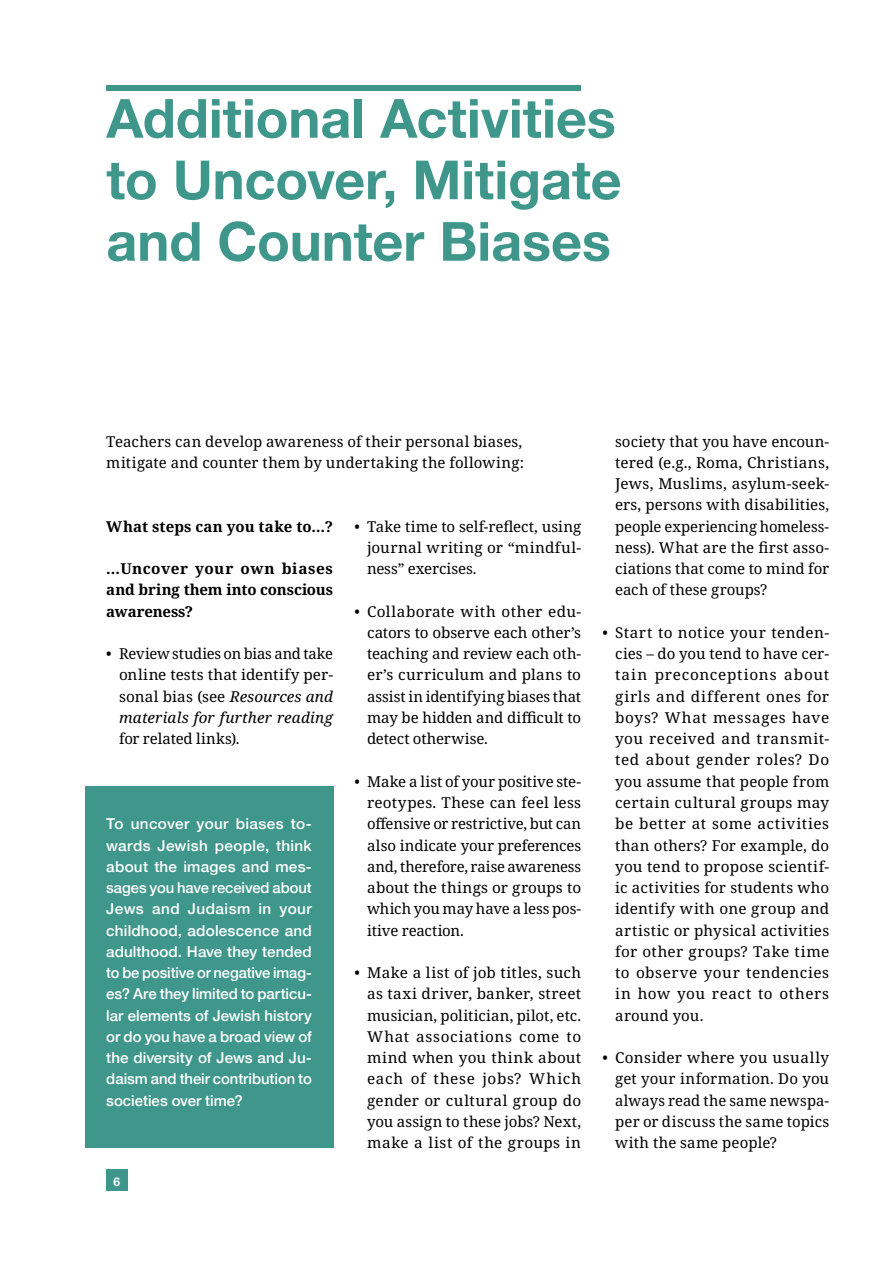
<style>
.page{position:relative;width:893px;height:1263px;background:#fff}
.page>*{position:absolute;margin:0;border:0;box-sizing:border-box;transform-origin:0 0}
.t1{font:700 54px/61.5px "Helvetica Neue";color:#3f978b;text-align:justify}
.t2{font:15px/21.3px "Noto Serif";letter-spacing:.01em;color:#000;text-align:justify}
.t3{font:500 15px/21.3px "Helvetica Neue";letter-spacing:-.005em;color:#fff;text-align:justify}
.t4{font:700 15px/21.3px "Noto Serif";letter-spacing:.005em;color:#000;text-align:justify}
.t5{font:700 12px "Helvetica Neue";color:#fff}
.s1{font-style:italic}
</style>
<div class="page">
<div style="left:85px;top:787px;width:248px;height:361px;background:#3f978b"></div>
<div style="left:106px;top:1169px;width:22px;height:22px;background:#3f978b"></div>
<div style="left:106px;top:85px;width:475px;height:5px;background:#3f978b"></div>
<h1 class="t1" style="left:106px;top:89px;width:517px">Additional Activities to Uncover, Mitigate and Counter Biases</h1>
<p class="t2" style="left:106px;top:431px;width:419px">Teachers can develop awareness of their personal biases, mitigate and counter them by undertaking the following:</p>
<p class="t4" style="left:106px;top:516px;width:228px">What steps can you take to…?</p>
<p class="t4" style="left:106px;top:558px;width:228px">…Uncover your own biases and bring them into conscious awareness?</p>
<p class="t2" style="left:119px;top:643px;width:216px;text-indent:-13px">• Review studies on bias and take online tests that identify per&shy;sonal bias (see <span class="s1">Resources and materials for further reading</span></p>
<p class="t2" style="left:119px;top:729px;width:122px">for related links).</p>
<p class="t3" style="left:106px;top:812px;width:207px">To uncover your biases to&shy;wards Jewish people, think about the images and mes&shy;sages you have received about Jews and Judaism in your childhood, adolescence and adulthood. Have they tended to be positive or negative imag&shy;es? Are they limited to particu&shy;lar elements of Jewish history or do you have a broad view of the diversity of Jews and Ju&shy;daism and their contribution to societies over time?</p>
<p class="t5" style="left:114px;top:1172px;width:8px">6</p>
<p class="t2" style="left:367px;top:516px;width:216px;text-indent:-13px">• Take time to self-reflect, using journal writing or “mindful&shy;ness” exercises.</p>
<p class="t2" style="left:367px;top:601px;width:216px;text-indent:-13px">• Collaborate with other edu&shy;cators to observe each other’s teaching and review each oth&shy;er’s curriculum and plans to assist in identifying biases that may be hidden and difficult to detect otherwise.</p>
<p class="t2" style="left:367px;top:771px;width:216px;text-indent:-13px">• Make a list of your positive ste&shy;reotypes. These can feel less offensive or restrictive, but can also indicate your preferences and, therefore, raise awareness about the things or groups to which you may have a less pos&shy;itive reaction.</p>
<p class="t2" style="left:367px;top:962px;width:216px;text-indent:-13px">• Make a list of job titles, such as taxi driver, banker, street musician, politician, pilot, etc.<br>What associations come to mind when you think about each of these jobs? Which gender or cultural group do you assign to these jobs? Next, make a list of the groups in</p>
<p class="t2" style="left:615px;top:431px;width:216px">society that you have encoun&shy;tered (e.g., Roma, Christians, Jews, Muslims, asylum-seek&shy;ers, persons with disabilities, people experiencing homeless&shy;ness). What are the first asso&shy;ciations that come to mind for each of these groups?</p>
<p class="t2" style="left:615px;top:622px;width:216px;text-indent:-13px">• Start to notice your tenden&shy;cies – do you tend to have cer&shy;tain preconceptions about girls and different ones for boys? What messages have you received and transmit&shy;ted about gender roles? Do you assume that people from certain cultural groups may be better at some activities than others? For example, do you tend to propose scientif&shy;ic activities for students who identify with one group and artistic or physical activities for other groups? Take time to observe your tendencies in how you react to others around you.</p>
<p class="t2" style="left:615px;top:1047px;width:216px;text-indent:-13px">• Consider where you usually get your information. Do you always read the same newspa&shy;per or discuss the same topics with the same people?</p>
</div>
